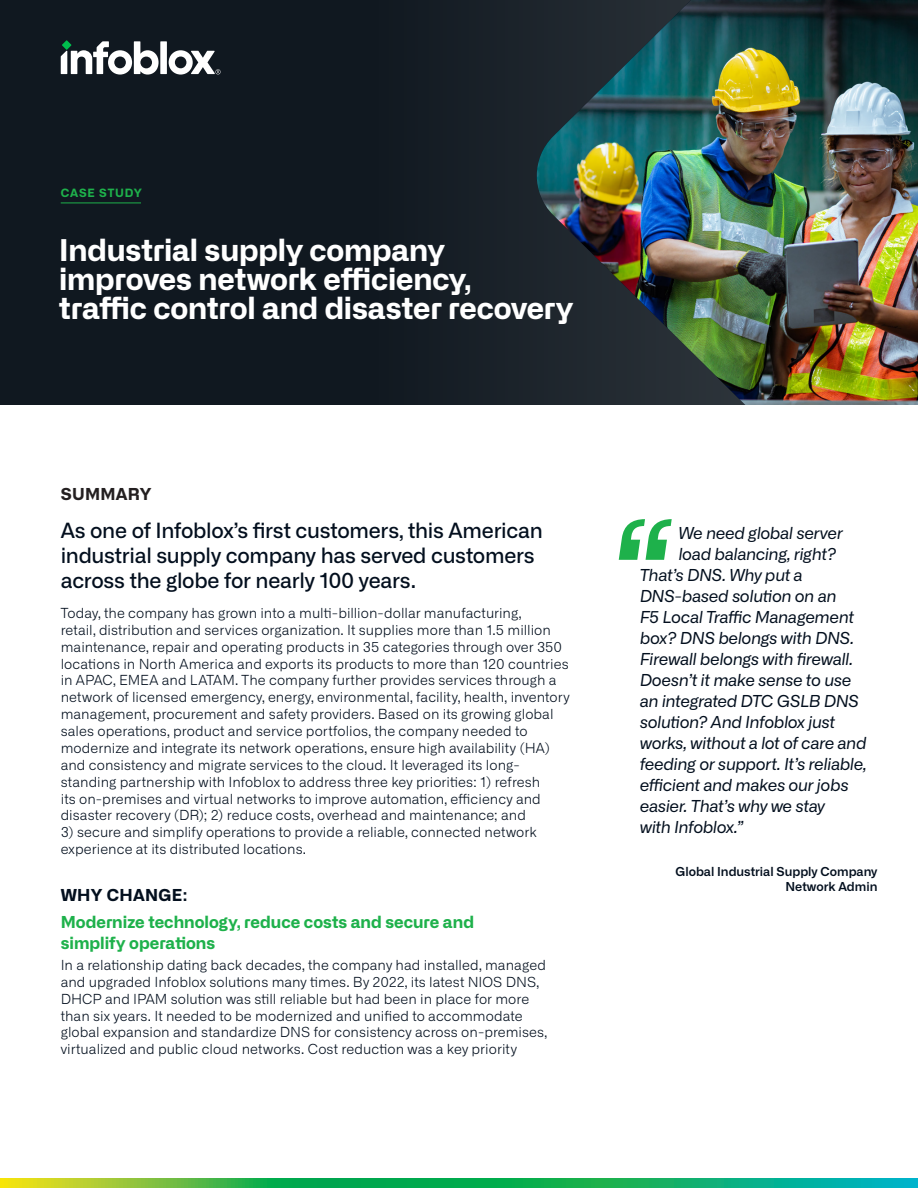
<style>
.page{position:relative;width:918px;height:1188px;background:#fff}
.page>*{position:absolute;margin:0;border:0;box-sizing:border-box;transform-origin:0 0}
.Title{font:700 30px/28.8px "Alliance No.2";letter-spacing:-.005em;color:#fff}
.Intro_sub_title{font:500 21px/24.8px "Alliance No.1";letter-spacing:-.015em;color:#030f1e}
.quote{font:italic 16.5px "Alliance No.1";letter-spacing:-.025em;color:#030f1e}
.Heading_Level_1{font:700 16.5px/20.2px "Alliance No.2";color:#1eb14b}
.Section{font:700 16.5px "Alliance No.2";letter-spacing:.02em;color:#030f1e}
.Intro_Title{font:700 16.5px "Alliance No.2";letter-spacing:.015em;color:#231f20}
.Intro_body_text{font:300 13.8px/16.8px "Alliance No.1";letter-spacing:.005em;color:#030f1e}
.Body_text{font:300 13.8px/16.8px "Alliance No.1";letter-spacing:.005em;color:#030f1e}
.Quote-Designation{font:600 12.3px/14.9px "Alliance No.1";color:#030f1e;text-align:right}
.t1{font:700 11.55px "Alliance No.2";letter-spacing:.065em;color:#1eb14b}
</style>
<div class="page">
<div style="left:0;top:0;width:918px;height:405px;background:#101820"></div>
<img style="left:535px;top:0;width:383px;height:405px">
<div style="left:160px;top:41px;width:7px;height:33px;background:#fff"></div>
<svg style="left:169px;top:50px;width:52px;height:24px"></svg>
<svg style="left:61px;top:41px;width:98px;height:33px"></svg>
<hr style="left:61px;top:203px;width:80px;height:1px;background:#1eb14b">
<svg style="left:0;top:1179px;width:918px;height:9px;background:#2eb45c"></svg>
<svg style="left:619px;top:519px;width:53px;height:41px"></svg>
<p class="t1" style="left:61px;top:185px;width:83px">CASE STUDY</p>
<p class="Title" style="left:59px;top:236px;width:516px">Industrial supply company improves network efficiency,<br>traffic control and disaster recovery</p>
<p class="Intro_Title" style="left:61px;top:483px;width:92px">SUMMARY</p>
<p class="Intro_sub_title" style="left:61px;top:518px;width:484px">As one of Infoblox’s first customers, this American industrial supply company has served customers across the globe for nearly 100 years.</p>
<p class="Intro_body_text" style="left:61px;top:605px;width:510px">Today, the company has grown into a multi-billion-dollar manufacturing,<br>retail, distribution and services organization. It supplies more than 1.5 million maintenance, repair and operating products in 35 categories through over 350 locations in North America and exports its products to more than 120 countries in APAC, EMEA and LATAM. The company further provides services through a network of licensed emergency, energy, environmental, facility, health, inventory management, procurement and safety providers. Based on its growing global sales operations, product and service portfolios, the company needed to modernize and integrate its network operations, ensure high availability (HA) and consistency and migrate services to the cloud. It leveraged its long&shy;standing partnership with Infoblox to address three key priorities: 1) refresh<br>its on-premises and virtual networks to improve automation, efficiency and disaster recovery (DR); 2) reduce costs, overhead and maintenance; and</p>
<p class="Intro_body_text" style="left:61px;top:824px;width:478px">3) secure and simplify operations to provide a reliable, connected network experience at its distributed locations.</p>
<p class="Section" style="left:61px;top:885px;width:128px">WHY CHANGE:</p>
<p class="Heading_Level_1" style="left:61px;top:912px;width:415px">Modernize technology, reduce costs and secure and simplify operations</p>
<p class="Body_text" style="left:61px;top:957px;width:488px">In a relationship dating back decades, the company had installed, managed and upgraded Infoblox solutions many times. By 2022, its latest NIOS DNS, DHCP and IPAM solution was still reliable but had been in place for more than six years. It needed to be modernized and unified to accommodate global expansion and standardize DNS for consistency across on-premises, virtualized and public cloud networks. Cost reduction was a key priority</p>
<p class="quote" style="left:678px;top:523px;width:166px">We need global server</p>
<p class="quote" style="left:678px;top:544px;width:159px">load balancing, right?</p>
<p class="quote" style="left:640px;top:565px;width:165px">That’s DNS. Why put a</p>
<p class="quote" style="left:640px;top:586px;width:198px">DNS-based solution on an</p>
<p class="quote" style="left:640px;top:607px;width:216px">F5 Local Traffic Management</p>
<p class="quote" style="left:640px;top:628px;width:216px">box? DNS belongs with DNS.</p>
<p class="quote" style="left:640px;top:649px;width:215px">Firewall belongs with firewall.</p>
<p class="quote" style="left:640px;top:670px;width:213px">Doesn’t it make sense to use</p>
<p class="quote" style="left:640px;top:691px;width:221px">an integrated DTC GSLB DNS</p>
<p class="quote" style="left:640px;top:712px;width:197px">solution? And Infoblox just</p>
<p class="quote" style="left:640px;top:733px;width:228px">works, without a lot of care and</p>
<p class="quote" style="left:640px;top:754px;width:228px">feeding or support. It’s reliable,</p>
<p class="quote" style="left:640px;top:775px;width:210px">efficient and makes our jobs</p>
<p class="quote" style="left:640px;top:796px;width:187px">easier. That’s why we stay</p>
<p class="quote" style="left:640px;top:817px;width:105px">with Infoblox.”</p>
<p class="Quote-Designation" style="left:676px;top:864px;width:203px">Global Industrial Supply Company<br>Network Admin</p>
</div>
